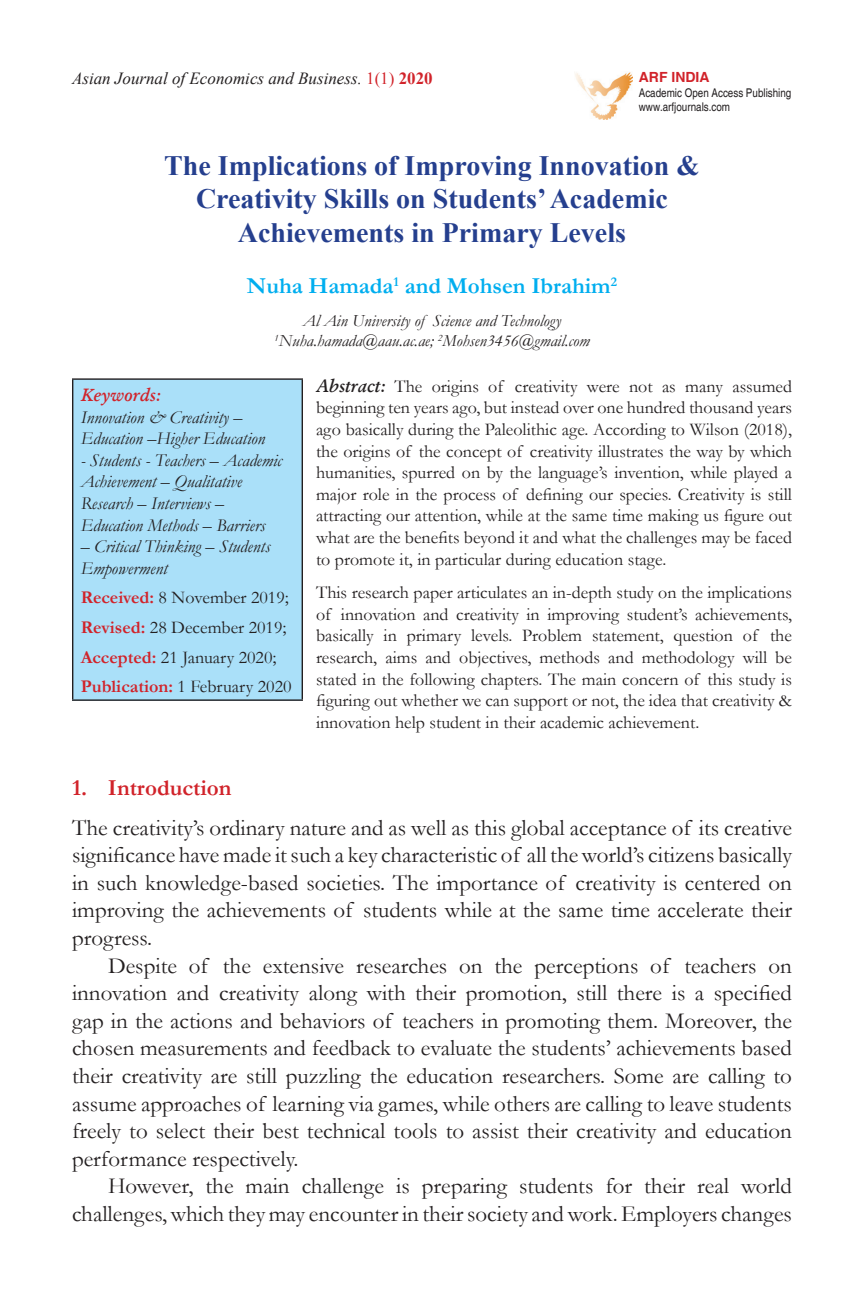
<style>
.page{position:relative;width:864px;height:1296px;background:#fff}
.page>*{position:absolute;margin:0;border:0;box-sizing:border-box;transform-origin:0 0}
.Heading{font:700 28px/33.6px "Times New Roman";color:#253f8e;text-align:center}
.Body_text{font:23px/27.6px "Garamond";color:#231f20;text-align:justify}
.Body_left{font:23px/27.6px "Garamond";color:#231f20;text-align:justify}
.author_name{font:700 23px "Garamond";color:#00aeef}
.sub_head{font:700 23px "Garamond";color:#d1232a}
.abstract{font:18px/21.6px "Garamond";color:#231f20;text-align:justify}
.Body_left-2{font:italic 18px/21.6px "Garamond";color:#231f20}
.author_ref{font:italic 17px/20.4px "Garamond";color:#231f20;text-align:center}
.t1{font:italic 17px "Times New Roman";color:#231f20}
.t2{font:700 14px "Helvetica";color:#d1232a}
.Body_text-2{font:condensed 12px "Helvetica";color:#231f20}
.s1{font-style:normal;color:#d1232a}
.s2{font-weight:700;font-style:normal;color:#d1232a}
.s3{font-weight:600;font-style:italic}
.s4{font-weight:600;color:#d1232a}
.s5{font-weight:700;color:#d1232a}
</style>
<div class="page">
<img style="left:575px;top:72px;width:58px;height:47px">
<div style="left:73px;top:379px;width:229px;height:321px;background:#aae0f9"></div>
<hr style="left:72px;top:378px;width:231px;height:2px;background:#231f20">
<hr style="left:72px;top:380px;width:1px;height:319px;background:#231f20">
<hr style="left:302px;top:380px;width:1px;height:319px;background:#231f20">
<hr style="left:72px;top:699px;width:231px;height:2px;background:#231f20">
<p class="t1" style="left:72px;top:66px;width:362px">Asian Journal of Economics and Business. <span class="s1">1(1)</span> <span class="s2">2020</span></p>
<p class="t2" style="left:639px;top:69px;width:72px">ARF INDIA</p>
<p class="Body_text-2" style="left:639px;top:85px;width:154px">Academic Open Access Publishing</p>
<p class="Body_text-2" style="left:639px;top:100px;width:93px">www.arfjournals.com</p>
<p class="Heading" style="left:164px;top:148px;width:537px">The Implications of Improving Innovation &amp;<br>Creativity Skills on Students’ Academic<br>Achievements in Primary Levels</p>
<p class="author_name" style="left:247px;top:271px;width:372px">Nuha Hamada<sup>1</sup> and Mohsen Ibrahim<sup>2</sup></p>
<p class="author_ref" style="left:274px;top:310px;width:317px">Al Ain University of Science and Technology<br><sup>1</sup>Nuha.hamada@aau.ac.ae; <sup>2</sup>Mohsen3456@gmail.com</p>
<p class="abstract" style="left:316px;top:375px;width:478px"><span class="s3">Abstract:</span> The origins of creativity were not as many assumed beginning ten years ago, but instead over one hundred thousand years ago basically during the Paleolithic age. According to Wilson (2018), the origins of the concept of creativity illustrates the way by which humanities, spurred on by the language’s invention, while played a major role in the process of defining our species. Creativity is still attracting our attention, while at the same time making us figure out what are the benefits beyond it and what the challenges may be faced to promote it, in particular during education stage.</p>
<p class="abstract" style="left:316px;top:581px;width:478px">This research paper articulates an in-depth study on the implications of innovation and creativity in improving student’s achievements, basically in primary levels. Problem statement, question of the research, aims and objectives, methods and methodology will be stated in the following chapters. The main concern of this study is figuring out whether we can support or not, the idea that creativity &amp; innovation help student in their academic achievement.</p>
<p class="Body_left-2" style="left:81px;top:384px;width:186px"><span class="s4">Keywords:<br></span>Innovation &amp; Creativity –<br>Education –Higher Education</p>
<p class="Body_left-2" style="left:81px;top:449px;width:203px">- Students - Teachers – Academic<br>Achievement – Qualitative<br>Research – Interviews –<br>Education Methods – Barriers</p>
<p class="Body_left-2" style="left:81px;top:535px;width:191px">– Critical Thinking – Students<br>Empowerment</p>
<p class="abstract" style="left:81px;top:586px;width:210px"><span class="s5">Received:</span> 8 November 2019;</p>
<p class="abstract" style="left:81px;top:616px;width:207px"><span class="s5">Revised:</span> 28 December 2019;</p>
<p class="abstract" style="left:81px;top:646px;width:197px"><span class="s5">Accepted:</span> 21 January 2020;</p>
<p class="abstract" style="left:81px;top:675px;width:212px"><span class="s5">Publication:</span> 1 February 2020</p>
<p class="sub_head" style="left:72px;top:773px;width:161px">1. Introduction</p>
<p class="Body_left" style="left:72px;top:813px;width:722px">The creativity’s ordinary nature and as well as this global acceptance of its creative significance have made it such a key characteristic of all the world’s citizens basically in such knowledge-based societies. The importance of creativity is centered on improving the achievements of students while at the same time accelerate their progress.</p>
<p class="Body_text" style="left:72px;top:951px;width:722px;text-indent:36px">Despite of the extensive researches on the perceptions of teachers on innovation and creativity along with their promotion, still there is a specified gap in the actions and behaviors of teachers in promoting them. Moreover, the chosen measurements and feedback to evaluate the students’ achievements based their creativity are still puzzling the education researchers. Some are calling to assume approaches of learning via games, while others are calling to leave students freely to select their best technical tools to assist their creativity and education performance respectively.</p>
<p class="Body_text" style="left:72px;top:1172px;width:722px;text-align:right">However, the main challenge is preparing students for their real world challenges, which they may encounter in their society and work. Employers changes</p>
</div>
